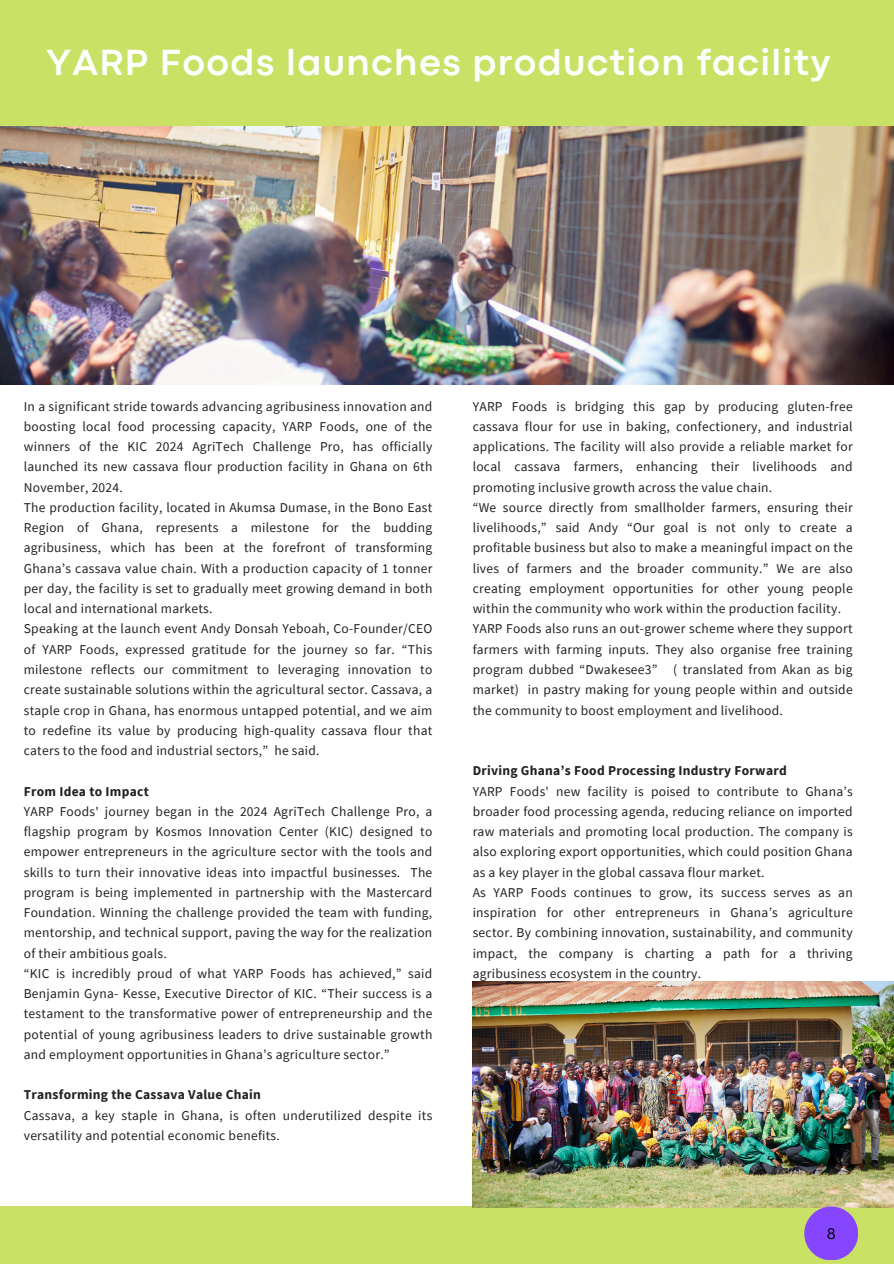
<style>
.page{position:relative;width:894px;height:1264px;background:#fff}
.page>*{position:absolute;margin:0;border:0;box-sizing:border-box;transform-origin:0 0}
.t1{font:700 37.95px "Codec Pro";letter-spacing:.035em;color:#fff}
.t2{font:15px "Canva Sans";color:#000}
.t3{font:13.5px/20.2px "Source Sans Pro";letter-spacing:.02em;color:#222;text-align:justify}
.t4{font:700 13.5px "Source Sans Pro";letter-spacing:.02em;color:#222}
</style>
<div class="page">
<div style="left:0;top:0;width:893px;height:127px;background:#c9e265"></div>
<div style="left:0;top:1206px;width:893px;height:57px;background:#c9e265"></div>
<img style="left:0;top:127px;width:893px;height:257px">
<img style="left:472px;top:981px;width:421px;height:225px">
<div style="left:804px;top:1206px;width:53px;height:54px;background:#8645ff;border-radius:50%"></div>
<p class="t1" style="left:46px;top:49px;width:785px">YARP Foods launches production facility</p>
<p class="t3" style="left:24px;top:395px;width:410px">In a significant stride towards advancing agribusiness innovation and boosting local food processing capacity, YARP Foods, one of the winners of the KIC 2024 AgriTech Challenge Pro, has officially launched its new cassava flour production facility in Ghana on 6th November, 2024.</p>
<h1 class="t3" style="left:24px;top:497px;width:410px">The production facility, located in Akumsa Dumase, in the Bono East Region of Ghana, represents a milestone for the budding agribusiness, which has been at the forefront of transforming Ghana’s cassava value chain. With a production capacity of 1 tonner per day, the facility is set to gradually meet growing demand in both local and international markets.</h1>
<p class="t3" style="left:24px;top:618px;width:410px">Speaking at the launch event Andy Donsah Yeboah, Co-Founder/CEO of YARP Foods, expressed gratitude for the journey so far. “This milestone reflects our commitment to leveraging innovation to create sustainable solutions within the agricultural sector. Cassava, a staple crop in Ghana, has enormous untapped potential, and we aim to redefine its value by producing high-quality cassava flour that caters to the food and industrial sectors,” he said.</p>
<p class="t4" style="left:24px;top:782px;width:126px">From Idea to Impact</p>
<p class="t3" style="left:24px;top:800px;width:410px">YARP Foods' journey began in the 2024 AgriTech Challenge Pro, a flagship program by Kosmos Innovation Center (KIC) designed to empower entrepreneurs in the agriculture sector with the tools and skills to turn their innovative ideas into impactful businesses. The program is being implemented in partnership with the Mastercard Foundation. Winning the challenge provided the team with funding, mentorship, and technical support, paving the way for the realization of their ambitious goals.</p>
<p class="t3" style="left:24px;top:962px;width:410px">“KIC is incredibly proud of what YARP Foods has achieved,” said Benjamin Gyna- Kesse, Executive Director of KIC. “Their success is a testament to the transformative power of entrepreneurship and the potential of young agribusiness leaders to drive sustainable growth and employment opportunities in Ghana’s agriculture sector.”</p>
<p class="t4" style="left:24px;top:1086px;width:239px">Transforming the Cassava Value Chain</p>
<p class="t3" style="left:24px;top:1104px;width:410px">Cassava, a key staple in Ghana, is often underutilized despite its versatility and potential economic benefits.</p>
<p class="t3" style="left:472px;top:395px;width:381px">YARP Foods is bridging this gap by producing gluten-free cassava flour for use in baking, confectionery, and industrial applications. The facility will also provide a reliable market for local cassava farmers, enhancing their livelihoods and promoting inclusive growth across the value chain.</p>
<p class="t3" style="left:472px;top:497px;width:381px">“We source directly from smallholder farmers, ensuring their livelihoods,” said Andy “Our goal is not only to create a profitable business but also to make a meaningful impact on the lives of farmers and the broader community.” We are also creating employment opportunities for other young people within the community who work within the production facility.</p>
<p class="t3" style="left:472px;top:618px;width:381px">YARP Foods also runs an out-grower scheme where they support farmers with farming inputs. They also organise free training program dubbed “Dwakesee3” ( translated from Akan as big market) in pastry making for young people within and outside the community to boost employment and livelihood.</p>
<p class="t4" style="left:472px;top:762px;width:315px">Driving Ghana’s Food Processing Industry Forward</p>
<p class="t3" style="left:472px;top:780px;width:381px">YARP Foods' new facility is poised to contribute to Ghana’s broader food processing agenda, reducing reliance on imported raw materials and promoting local production. The company is also exploring export opportunities, which could position Ghana as a key player in the global cassava flour market.</p>
<p class="t3" style="left:472px;top:881px;width:381px">As YARP Foods continues to grow, its success serves as an inspiration for other entrepreneurs in Ghana’s agriculture sector. By combining innovation, sustainability, and community impact, the company is charting a path for a thriving agribusiness ecosystem in the country.</p>
<p class="t2" style="left:826px;top:1223px;width:11px">8</p>
</div>
